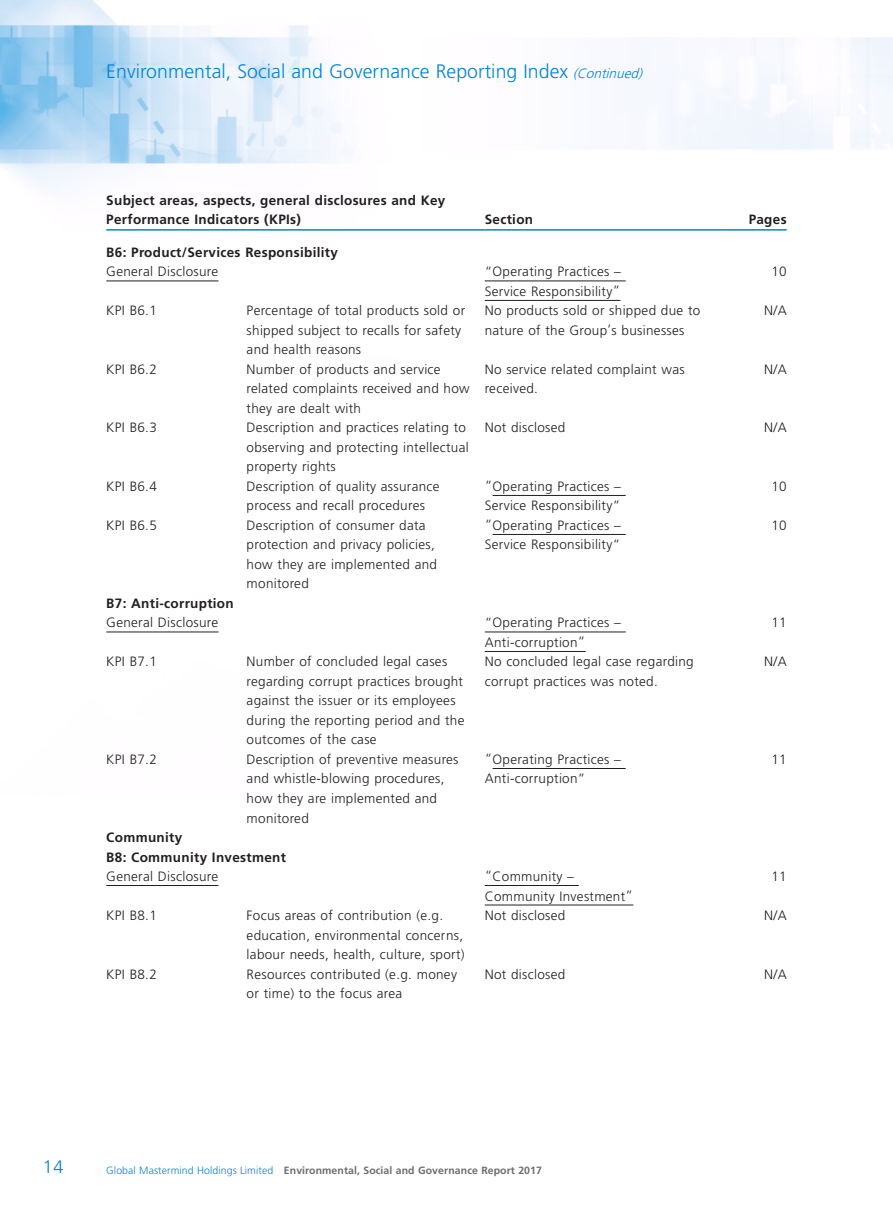
<style>
.page{position:relative;width:893px;height:1212px;background:#fff}
.page>*{position:absolute;margin:0;border:0;box-sizing:border-box;transform-origin:0 0}
.t1{font:300 19.5px "Frutiger LT Std";letter-spacing:.005em;color:#0085d6}
.t2{font:300 18px "Frutiger LT Std";color:#0085d6}
.Body_Text{font:300 13.5px/19.5px "Frutiger LT Std";letter-spacing:.025em;color:#231f20}
.Body_Text-2{font:700 13.5px/19.5px "Frutiger LT Std";letter-spacing:.025em;color:#231f20}
.t3{font:700 10.5px "Frutiger LT Std";letter-spacing:.01em;color:#6c6d70}
.s1{font-style:italic;font-size:13.5px}
.s2{font-weight:300;color:#0085d6}
</style>
<div class="page">
<img style="left:0;top:0;width:893px;height:906px">
<hr style="left:106px;top:229px;width:141px;height:2px;background:#0085d6">
<hr style="left:247px;top:229px;width:238px;height:2px;background:#0085d6">
<hr style="left:485px;top:229px;width:238px;height:2px;background:#0085d6">
<hr style="left:723px;top:229px;width:64px;height:2px;background:#0085d6">
<hr style="left:106px;top:281px;width:112px;height:1px;background:#231f20">
<hr style="left:485px;top:281px;width:141px;height:1px;background:#231f20">
<hr style="left:485px;top:300px;width:135px;height:1px;background:#231f20">
<hr style="left:493px;top:495px;width:133px;height:1px;background:#231f20">
<hr style="left:493px;top:534px;width:133px;height:1px;background:#231f20">
<hr style="left:106px;top:632px;width:112px;height:1px;background:#231f20">
<hr style="left:485px;top:632px;width:141px;height:1px;background:#231f20">
<hr style="left:485px;top:651px;width:101px;height:1px;background:#231f20">
<hr style="left:493px;top:768px;width:133px;height:1px;background:#231f20">
<hr style="left:106px;top:885px;width:112px;height:1px;background:#231f20">
<hr style="left:485px;top:885px;width:94px;height:1px;background:#231f20">
<hr style="left:485px;top:905px;width:148px;height:1px;background:#231f20">
<p class="t1" style="left:106px;top:61px;width:541px">Environmental, Social and Governance Reporting Index <span class="s1">(Continued)</span></p>
<p class="Body_Text-2" style="left:106px;top:190px;width:341px">Subject areas, aspects, general disclosures and Key<br>Performance Indicators (KPIs)</p>
<p class="Body_Text-2" style="left:485px;top:210px;width:50px">Section</p>
<p class="Body_Text-2" style="left:749px;top:210px;width:40px">Pages</p>
<p class="Body_Text-2" style="left:106px;top:243px;width:233px">B6: Product/Services Responsibility</p>
<p class="Body_Text" style="left:106px;top:262px;width:113px">General Disclosure</p>
<p class="Body_Text" style="left:485px;top:262px;width:138px">“Operating Practices –<br>Service Responsibility”</p>
<p class="Body_Text" style="left:771px;top:262px;width:17px">10</p>
<p class="Body_Text" style="left:106px;top:301px;width:52px">KPI B6.1</p>
<p class="Body_Text" style="left:247px;top:301px;width:220px">Percentage of total products sold or shipped subject to recalls for safety and health reasons</p>
<p class="Body_Text" style="left:485px;top:301px;width:217px">No products sold or shipped due to nature of the Group’s businesses</p>
<p class="Body_Text" style="left:764px;top:301px;width:24px">N/A</p>
<p class="Body_Text" style="left:106px;top:360px;width:52px">KPI B6.2</p>
<p class="Body_Text" style="left:247px;top:360px;width:225px">Number of products and service related complaints received and how they are dealt with</p>
<p class="Body_Text" style="left:485px;top:360px;width:201px">No service related complaint was received.</p>
<p class="Body_Text" style="left:764px;top:360px;width:24px">N/A</p>
<p class="Body_Text" style="left:106px;top:418px;width:52px">KPI B6.3</p>
<p class="Body_Text" style="left:247px;top:418px;width:224px">Description and practices relating to observing and protecting intellectual property rights</p>
<p class="Body_Text" style="left:485px;top:418px;width:82px">Not disclosed</p>
<p class="Body_Text" style="left:764px;top:418px;width:24px">N/A</p>
<p class="Body_Text" style="left:106px;top:477px;width:52px">KPI B6.4</p>
<p class="Body_Text" style="left:247px;top:477px;width:195px">Description of quality assurance process and recall procedures</p>
<p class="Body_Text" style="left:485px;top:477px;width:138px">“Operating Practices –<br>Service Responsibility”</p>
<p class="Body_Text" style="left:771px;top:477px;width:17px">10</p>
<p class="Body_Text" style="left:106px;top:516px;width:52px">KPI B6.5</p>
<p class="Body_Text" style="left:247px;top:516px;width:192px">Description of consumer data protection and privacy policies, how they are implemented and monitored</p>
<p class="Body_Text" style="left:485px;top:516px;width:138px">“Operating Practices –<br>Service Responsibility”</p>
<p class="Body_Text" style="left:771px;top:516px;width:17px">10</p>
<p class="Body_Text-2" style="left:106px;top:594px;width:129px">B7: Anti-corruption</p>
<p class="Body_Text" style="left:106px;top:613px;width:113px">General Disclosure</p>
<p class="Body_Text" style="left:485px;top:613px;width:138px">“Operating Practices –<br>Anti-corruption”</p>
<p class="Body_Text" style="left:771px;top:613px;width:17px">11</p>
<p class="Body_Text" style="left:106px;top:652px;width:52px">KPI B7.1</p>
<p class="Body_Text" style="left:247px;top:652px;width:219px">Number of concluded legal cases regarding corrupt practices brought against the issuer or its employees during the reporting period and the outcomes of the case</p>
<p class="Body_Text" style="left:485px;top:652px;width:211px">No concluded legal case regarding corrupt practices was noted.</p>
<p class="Body_Text" style="left:764px;top:652px;width:24px">N/A</p>
<p class="Body_Text" style="left:106px;top:750px;width:52px">KPI B7.2</p>
<p class="Body_Text" style="left:247px;top:750px;width:213px">Description of preventive measures and whistle-blowing procedures, how they are implemented and monitored</p>
<p class="Body_Text" style="left:485px;top:750px;width:138px">“Operating Practices –<br>Anti-corruption”</p>
<p class="Body_Text" style="left:771px;top:750px;width:17px">11</p>
<p class="Body_Text-2" style="left:106px;top:828px;width:77px">Community</p>
<p class="Body_Text-2" style="left:106px;top:847px;width:181px">B8: Community Investment</p>
<p class="Body_Text" style="left:106px;top:867px;width:113px">General Disclosure</p>
<p class="Body_Text" style="left:485px;top:867px;width:150px">“Community –<br>Community Investment”</p>
<p class="Body_Text" style="left:771px;top:867px;width:17px">11</p>
<p class="Body_Text" style="left:106px;top:906px;width:52px">KPI B8.1</p>
<p class="Body_Text" style="left:247px;top:906px;width:219px">Focus areas of contribution (e.g. education, environmental concerns, labour needs, health, culture, sport)</p>
<p class="Body_Text" style="left:485px;top:906px;width:82px">Not disclosed</p>
<p class="Body_Text" style="left:764px;top:906px;width:24px">N/A</p>
<p class="Body_Text" style="left:106px;top:964px;width:52px">KPI B8.2</p>
<p class="Body_Text" style="left:247px;top:964px;width:212px">Resources contributed (e.g. money or time) to the focus area</p>
<p class="Body_Text" style="left:485px;top:964px;width:82px">Not disclosed</p>
<p class="Body_Text" style="left:764px;top:964px;width:24px">N/A</p>
<h2 class="t2" style="left:43px;top:1156px;width:22px">14</h2>
<p class="t3" style="left:106px;top:1164px;width:437px"><span class="s2">Global Mastermind Holdings Limited</span> Environmental, Social and Governance Report 2017</p>
</div>
